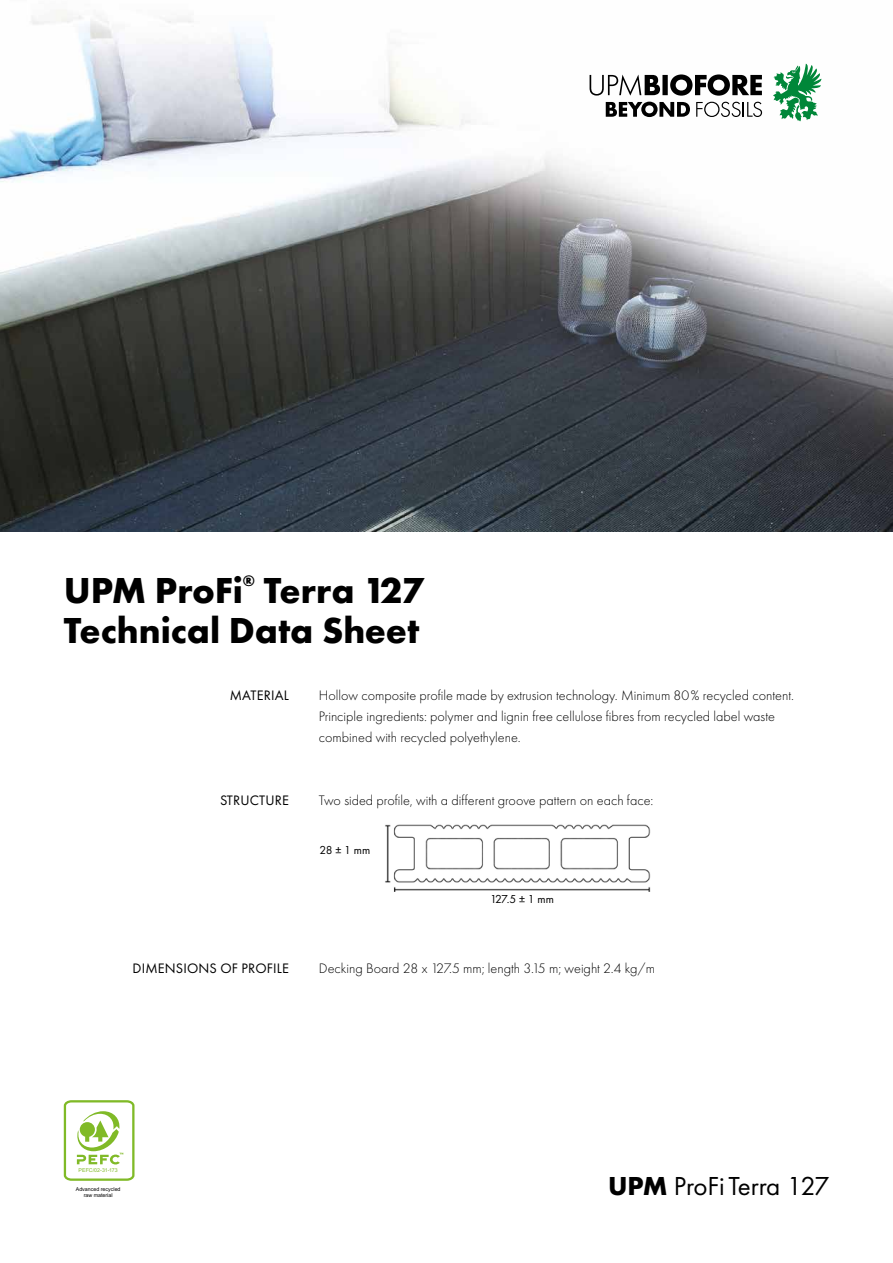
<style>
.page{position:relative;width:893px;height:1263px;background:#fff}
.page>*{position:absolute;margin:0;border:0;box-sizing:border-box;transform-origin:0 0}
.t1{font:700 37.5px/40.5px "Futura PT";color:#000;text-align:right}
.t2{font:27px "Futura PT";letter-spacing:-.01em;color:#000}
.t3{font:700 15.75px "Futura PT";color:#000}
.t4{font:300 14.25px/21px "Futura PT";color:#000}
.t5{font:14.25px "Futura PT";letter-spacing:.01em;color:#000}
.t6{font:12px "Futura PT";letter-spacing:-.04em;color:#000}
.t7{font:5.25px/6.3px "Arial";color:#000;text-align:center}
.t8{font:5.25px "Arial";color:#80ba27}
.s1{font-weight:700}
</style>
<div class="page">
<img style="left:0;top:10px;width:893px;height:521px">
<img style="left:385px;top:824px;width:266px;height:67px">
<svg style="left:590px;top:74px;width:172px;height:22px"></svg>
<svg style="left:606px;top:102px;width:84px;height:15px"></svg>
<svg style="left:696px;top:102px;width:66px;height:15px"></svg>
<svg style="left:773px;top:64px;width:49px;height:57px"></svg>
<svg style="left:64px;top:1100px;width:71px;height:81px"></svg>
<h1 class="t1" style="left:64px;top:569px;width:181px">UPM ProFi</h1>
<p class="t3" style="left:243px;top:571px;width:14px">®</p>
<h1 class="t1" style="left:64px;top:569px;width:361px">Terra 127<br>Technical Data Sheet</h1>
<p class="t5" style="left:230px;top:686px;width:61px">MATERIAL</p>
<p class="t4" style="left:319px;top:685px;width:477px">Hollow composite profile made by extrusion technology. Minimum 80 % recycled content.<br>Principle ingredients: polymer and lignin free cellulose fibres from recycled label waste combined with recycled polyethylene.</p>
<p class="t5" style="left:220px;top:791px;width:70px">STRUCTURE</p>
<p class="t4" style="left:319px;top:790px;width:336px">Two sided profile, with a different groove pattern on each face:</p>
<p class="t6" style="left:319px;top:843px;width:52px">28 ± 1 mm</p>
<p class="t6" style="left:490px;top:891px;width:65px">127.5 ± 1 mm</p>
<p class="t5" style="left:133px;top:960px;width:158px">DIMENSIONS OF PROFILE</p>
<p class="t4" style="left:319px;top:958px;width:338px">Decking Board 28 x 127.5 mm; length 3.15 m; weight 2.4 kg/m</p>
<p class="t8" style="left:79px;top:1167px;width:41px">PEFC/02-31-173</p>
<p class="t7" style="left:76px;top:1186px;width:46px">Advanced recycled raw material</p>
<h2 class="t2" style="left:608px;top:1170px;width:223px"><span class="s1">UPM</span> ProFi Terra 127</h2>
</div>
